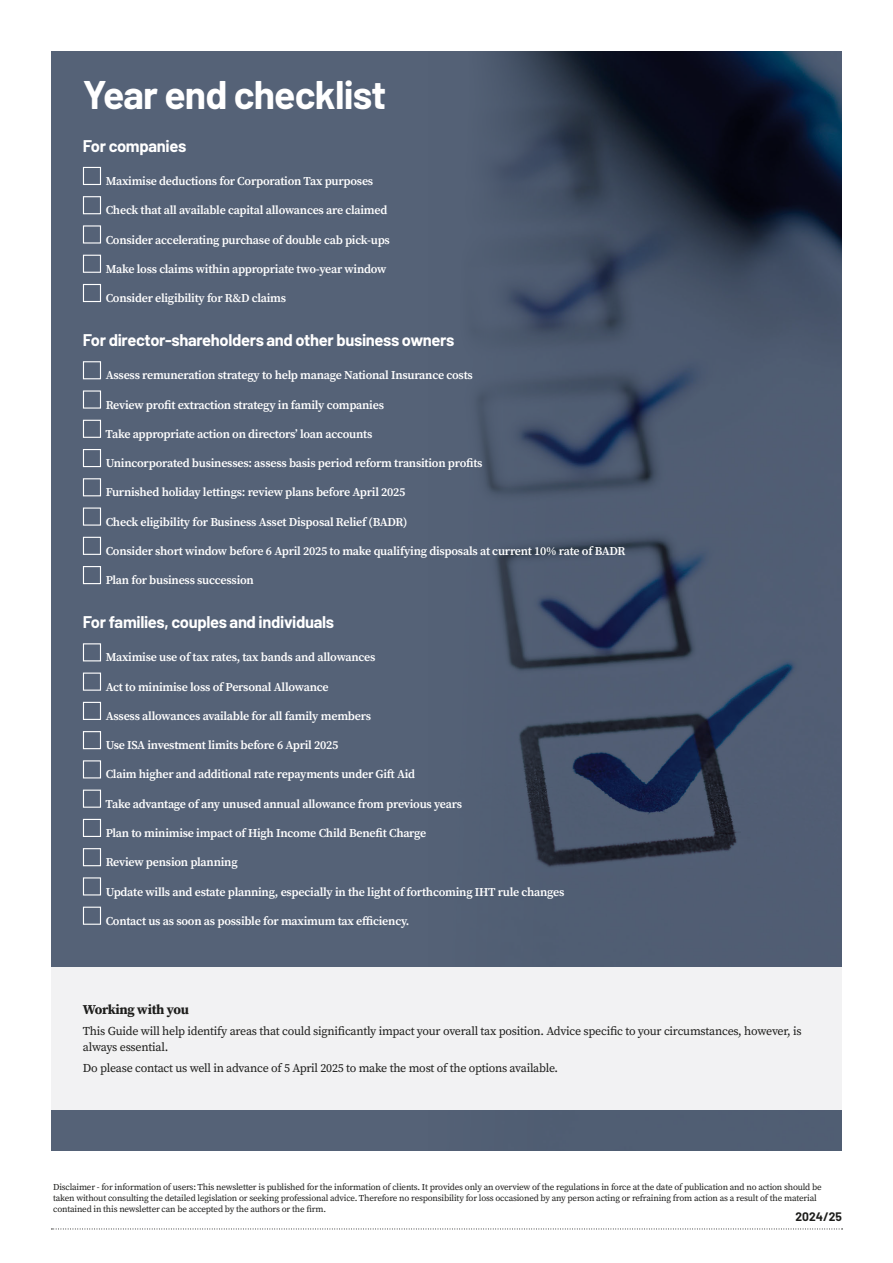
<style>
.page{position:relative;width:893px;height:1263px;background:#fff}
.page>*{position:absolute;margin:0;border:0;box-sizing:border-box;transform-origin:0 0}
.Heading1{font:700 39px "Barlow";letter-spacing:-.02em;color:#fff}
.Heading2{font:700 16.5px "Barlow";letter-spacing:-.02em;color:#fff}
.Heading3{font:700 13.5px "Source Serif Pro";letter-spacing:-.02em;color:#1d1d1b}
.Body{font:600 12px "Source Serif Pro";letter-spacing:-.02em;color:#fff}
.Body-2{font:12px/16.5px "Source Serif Pro";letter-spacing:-.02em;color:#1d1d1b}
.t1{font:700 12px "Barlow";color:#1d1d1b}
.t2{font:9px/10.8px "Source Serif Pro";letter-spacing:-.02em;color:#1d1d1b}
</style>
<div class="page">
<div style="left:51px;top:51px;width:791px;height:1099px;background:#556277"></div>
<img style="left:477px;top:51px;width:365px;height:816px">
<div style="left:51px;top:967px;width:791px;height:143px;background:#f2f2f3"></div>
<svg style="left:51px;top:1228px;width:792px;height:1px"></svg>
<div style="left:83px;top:167px;width:18px;height:18px;border:1px solid #fff"></div>
<div style="left:83px;top:196px;width:18px;height:18px;border:1px solid #fff"></div>
<div style="left:83px;top:225px;width:18px;height:19px;border:1px solid #fff"></div>
<div style="left:83px;top:255px;width:18px;height:18px;border:1px solid #fff"></div>
<div style="left:83px;top:284px;width:18px;height:18px;border:1px solid #fff"></div>
<div style="left:83px;top:361px;width:18px;height:18px;border:1px solid #fff"></div>
<div style="left:83px;top:390px;width:18px;height:19px;border:1px solid #fff"></div>
<div style="left:83px;top:420px;width:18px;height:18px;border:1px solid #fff"></div>
<div style="left:83px;top:449px;width:18px;height:18px;border:1px solid #fff"></div>
<div style="left:83px;top:478px;width:18px;height:18px;border:1px solid #fff"></div>
<div style="left:83px;top:507px;width:18px;height:19px;border:1px solid #fff"></div>
<div style="left:83px;top:537px;width:18px;height:18px;border:1px solid #fff"></div>
<div style="left:83px;top:566px;width:18px;height:18px;border:1px solid #fff"></div>
<div style="left:83px;top:643px;width:18px;height:18px;border:1px solid #fff"></div>
<div style="left:83px;top:672px;width:18px;height:19px;border:1px solid #fff"></div>
<div style="left:83px;top:702px;width:18px;height:18px;border:1px solid #fff"></div>
<div style="left:83px;top:731px;width:18px;height:18px;border:1px solid #fff"></div>
<div style="left:83px;top:760px;width:18px;height:18px;border:1px solid #fff"></div>
<div style="left:83px;top:790px;width:18px;height:18px;border:1px solid #fff"></div>
<div style="left:83px;top:819px;width:18px;height:18px;border:1px solid #fff"></div>
<div style="left:83px;top:848px;width:18px;height:18px;border:1px solid #fff"></div>
<div style="left:83px;top:877px;width:18px;height:18px;border:1px solid #fff"></div>
<div style="left:83px;top:907px;width:18px;height:18px;border:1px solid #fff"></div>
<p class="Heading1" style="left:83px;top:66px;width:305px">Year end checklist</p>
<p class="Heading2" style="left:83px;top:133px;width:105px">For companies</p>
<p class="Body" style="left:106px;top:173px;width:269px">Maximise deductions for Corporation Tax purposes</p>
<p class="Body" style="left:106px;top:202px;width:283px">Check that all available capital allowances are claimed</p>
<p class="Body" style="left:106px;top:231px;width:286px">Consider accelerating purchase of double cab pick-ups</p>
<p class="Body" style="left:106px;top:261px;width:282px">Make loss claims within appropriate two-year window</p>
<p class="Body" style="left:106px;top:290px;width:182px">Consider eligibility for R&amp;D claims</p>
<p class="Heading2" style="left:83px;top:328px;width:373px">For director-shareholders and other business owners</p>
<p class="Body" style="left:106px;top:367px;width:369px">Assess remuneration strategy to help manage National Insurance costs</p>
<p class="Body" style="left:106px;top:396px;width:280px">Review profit extraction strategy in family companies</p>
<p class="Body" style="left:106px;top:426px;width:268px">Take appropriate action on directors’ loan accounts</p>
<p class="Body" style="left:106px;top:455px;width:378px">Unincorporated businesses: assess basis period reform transition profits</p>
<p class="Body" style="left:106px;top:484px;width:301px">Furnished holiday lettings: review plans before April 2025</p>
<p class="Body" style="left:106px;top:513px;width:303px">Check eligibility for Business Asset Disposal Relief (BADR)</p>
<p class="Body" style="left:106px;top:543px;width:521px">Consider short window before 6 April 2025 to make qualifying disposals at current 10% rate of BADR</p>
<p class="Body" style="left:106px;top:572px;width:150px">Plan for business succession</p>
<p class="Heading2" style="left:83px;top:610px;width:253px">For families, couples and individuals</p>
<p class="Body" style="left:106px;top:649px;width:271px">Maximise use of tax rates, tax bands and allowances</p>
<p class="Body" style="left:106px;top:678px;width:224px">Act to minimise loss of Personal Allowance</p>
<p class="Body" style="left:106px;top:708px;width:267px">Assess allowances available for all family members</p>
<p class="Body" style="left:106px;top:737px;width:234px">Use ISA investment limits before 6 April 2025</p>
<p class="Body" style="left:106px;top:766px;width:311px">Claim higher and additional rate repayments under Gift Aid</p>
<p class="Body" style="left:106px;top:795px;width:358px">Take advantage of any unused annual allowance from previous years</p>
<p class="Body" style="left:106px;top:825px;width:322px">Plan to minimise impact of High Income Child Benefit Charge</p>
<p class="Body" style="left:106px;top:854px;width:133px">Review pension planning</p>
<p class="Body" style="left:106px;top:883px;width:460px">Update wills and estate planning, especially in the light of forthcoming IHT rule changes</p>
<p class="Body" style="left:106px;top:912px;width:305px">Contact us as soon as possible for maximum tax efficiency.</p>
<p class="Heading3" style="left:83px;top:1000px;width:108px">Working with you</p>
<p class="Body-2" style="left:83px;top:1022px;width:720px">This Guide will help identify areas that could significantly impact your overall tax position. Advice specific to your circumstances, however, is always essential.</p>
<p class="Body-2" style="left:83px;top:1059px;width:477px">Do please contact us well in advance of 5 April 2025 to make the most of the options available.</p>
<p class="t2" style="left:53px;top:1182px;width:770px">Disclaimer - for information of users: This newsletter is published for the information of clients. It provides only an overview of the regulations in force at the date of publication and no action should be taken without consulting the detailed legislation or seeking professional advice. Therefore no responsibility for loss occasioned by any person acting or refraining from action as a result of the material contained in this newsletter can be accepted by the authors or the firm.</p>
<p class="t1" style="left:795px;top:1208px;width:48px">2024/25</p>
</div>
